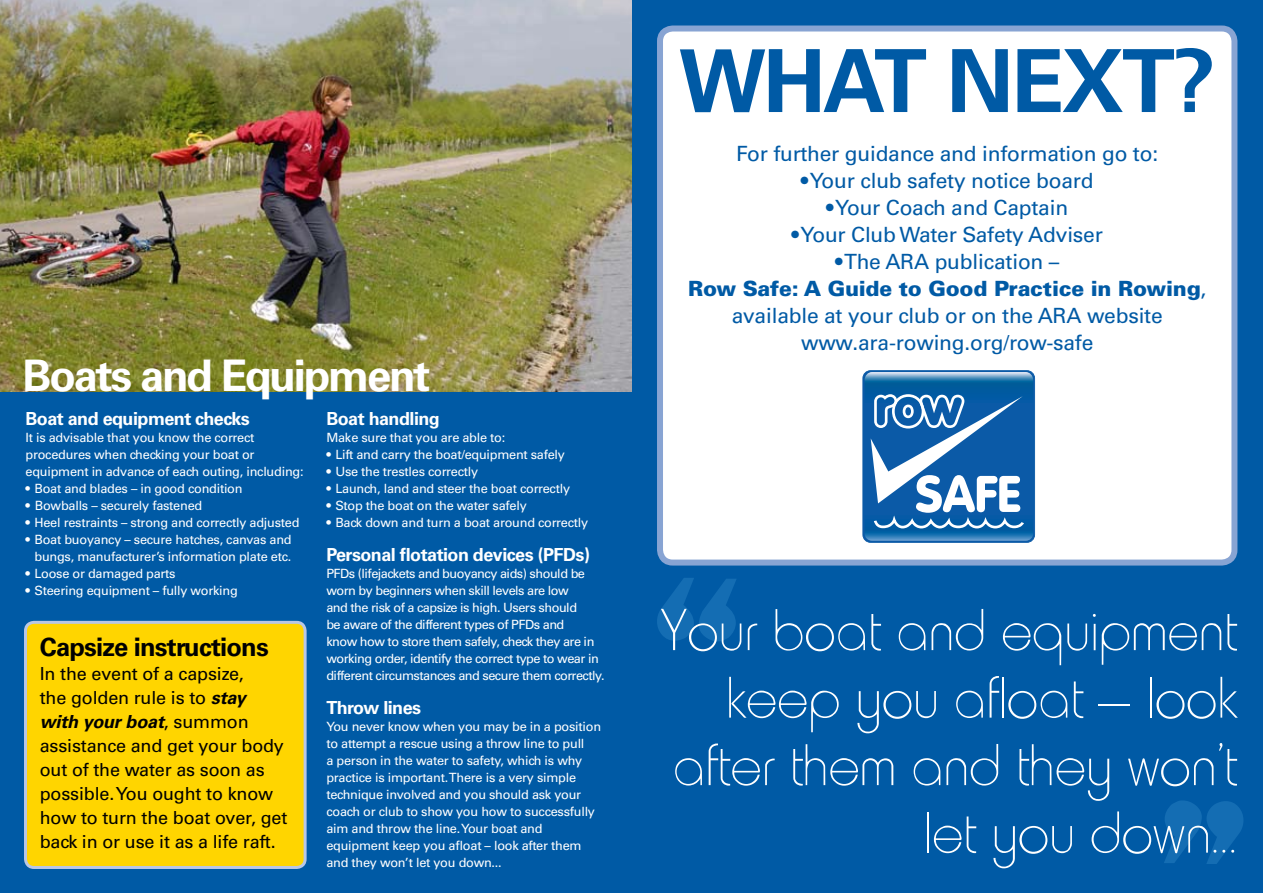
<style>
.page{position:relative;width:1263px;height:893px;background:#fff}
.page>*{position:absolute;margin:0;border:0;box-sizing:border-box;transform-origin:0 0}
.t1{font:700 87px "Univers";letter-spacing:-.03em;color:#005aa5}
.t2{font:100 60px/67.5px "Hammer";color:#fff;text-align:right}
.t3{font:700 43.5px "Univers";letter-spacing:-.05em;color:#fff}
.t4{font:700 25.5px "Univers";letter-spacing:-.03em;color:#000}
.t5{font:21px/27px "Univers";letter-spacing:-.01em;color:#005aa5;text-align:center}
.t6{font:18px/24px "Univers";letter-spacing:-.01em;color:#000}
.t7{font:700 18px "Univers";letter-spacing:-.03em;color:#fff}
.t8{font:12.75px/17px "Univers";letter-spacing:-.02em;color:#fff}
.t9{font:12.75px/17px "Univers";letter-spacing:-.04em;color:#fff}
.s1{font-weight:700;font-style:italic}
.s2{font-weight:900}
</style>
<div class="page">
<div style="left:0;top:0;width:631px;height:893px;background:#005aa5"></div>
<div style="left:631px;top:0;width:632px;height:893px;background:#005aa5"></div>
<svg style="left:657px;top:578px;width:79px;height:63px"></svg>
<svg style="left:1164px;top:801px;width:79px;height:63px"></svg>
<div style="left:660px;top:29px;width:574px;height:534px;background:#fff;border-radius:13px"></div>
<div style="left:657px;top:26px;width:580px;height:540px;border:6px solid #88a4d3;border-radius:13px"></div>
<img style="left:0;top:0;width:631px;height:391px">
<svg style="left:862px;top:370px;width:173px;height:173px"></svg>
<div style="left:26px;top:622px;width:279px;height:245px;background:#ffd500;border-radius:9px"></div>
<div style="left:24px;top:621px;width:283px;height:248px;border:3px solid #b9c7e6;border-radius:9px"></div>
<h3 class="t3" style="left:23px;top:350px;width:409px">Boats and Equipment</h3>
<h3 class="t7" style="left:26px;top:408px;width:226px">Boat and equipment checks</h3>
<p class="t8" style="left:26px;top:429px;width:280px">It is advisable that you know the correct procedures when checking your boat or equipment in advance of each outing, including:</p>
<p class="t8" style="left:26px;top:480px;width:219px">• Boat and blades – in good condition</p>
<p class="t8" style="left:26px;top:497px;width:178px">• Bowballs – securely fastened</p>
<p class="t8" style="left:26px;top:514px;width:275px">• Heel restraints – strong and correctly adjusted</p>
<p class="t8" style="left:26px;top:531px;width:268px;text-align:right">• Boat buoyancy – secure hatches, canvas and bungs, manufacturer’s information plate etc.</p>
<p class="t8" style="left:26px;top:565px;width:151px">• Loose or damaged parts</p>
<p class="t8" style="left:26px;top:582px;width:214px">• Steering equipment – fully working</p>
<h3 class="t4" style="left:40px;top:632px;width:231px">Capsize instructions</h3>
<h3 class="t6" style="left:40px;top:661px;width:249px">In the event of a capsize,<br>the golden rule is to <span class="s1">stay with your boat</span>, summon assistance and get your body out of the water as soon as possible. You ought to know how to turn the boat over, get back in or use it as a life raft.</h3>
<h3 class="t7" style="left:326px;top:408px;width:115px">Boat handling</h3>
<p class="t8" style="left:326px;top:429px;width:180px">Make sure that you are able to:</p>
<p class="t8" style="left:326px;top:446px;width:240px">• Lift and carry the boat/equipment safely</p>
<p class="t8" style="left:326px;top:463px;width:153px">• Use the trestles correctly</p>
<p class="t8" style="left:326px;top:480px;width:245px">• Launch, land and steer the boat correctly</p>
<p class="t8" style="left:326px;top:497px;width:202px">• Stop the boat on the water safely</p>
<p class="t8" style="left:326px;top:514px;width:263px">• Back down and turn a boat around correctly</p>
<h3 class="t7" style="left:326px;top:544px;width:265px">Personal flotation devices (PFDs)</h3>
<p class="t9" style="left:326px;top:565px;width:280px">PFDs (lifejackets and buoyancy aids) should be worn by beginners when skill levels are low<br>and the risk of a capsize is high. Users should<br>be aware of the different types of PFDs and<br>know how to store them safely, check they are in working order, identify the correct type to wear in different circumstances and secure them correctly.</p>
<h3 class="t7" style="left:326px;top:697px;width:96px">Throw lines</h3>
<p class="t8" style="left:326px;top:718px;width:276px">You never know when you may be in a position to attempt a rescue using a throw line to pull<br>a person in the water to safety, which is why practice is important.There is a very simple technique involved and you should ask your coach or club to show you how to successfully aim and throw the line. Your boat and equipment keep you afloat – look after them and they won’t let you down...</p>
<h1 class="t1" style="left:679px;top:30px;width:539px">WHAT NEXT?</h1>
<h3 class="t5" style="left:736px;top:140px;width:423px">For further guidance and information go to:</h3>
<h3 class="t5" style="left:801px;top:167px;width:294px">•Your club safety notice board</h3>
<h3 class="t5" style="left:826px;top:194px;width:243px">•Your Coach and Captain</h3>
<h3 class="t5" style="left:791px;top:221px;width:313px">•Your Club Water Safety Adviser</h3>
<h3 class="t5" style="left:688px;top:248px;width:520px">•The ARA publication –<br><span class="s2">Row Safe: A Guide to Good Practice in Rowing</span>, available at your club or on the ARA website www.ara-rowing.org/row-safe</h3>
<h2 class="t2" style="left:661px;top:597px;width:578px">Your boat and equipment keep you afloat – look after them and they won’t let you down...</h2>
</div>
